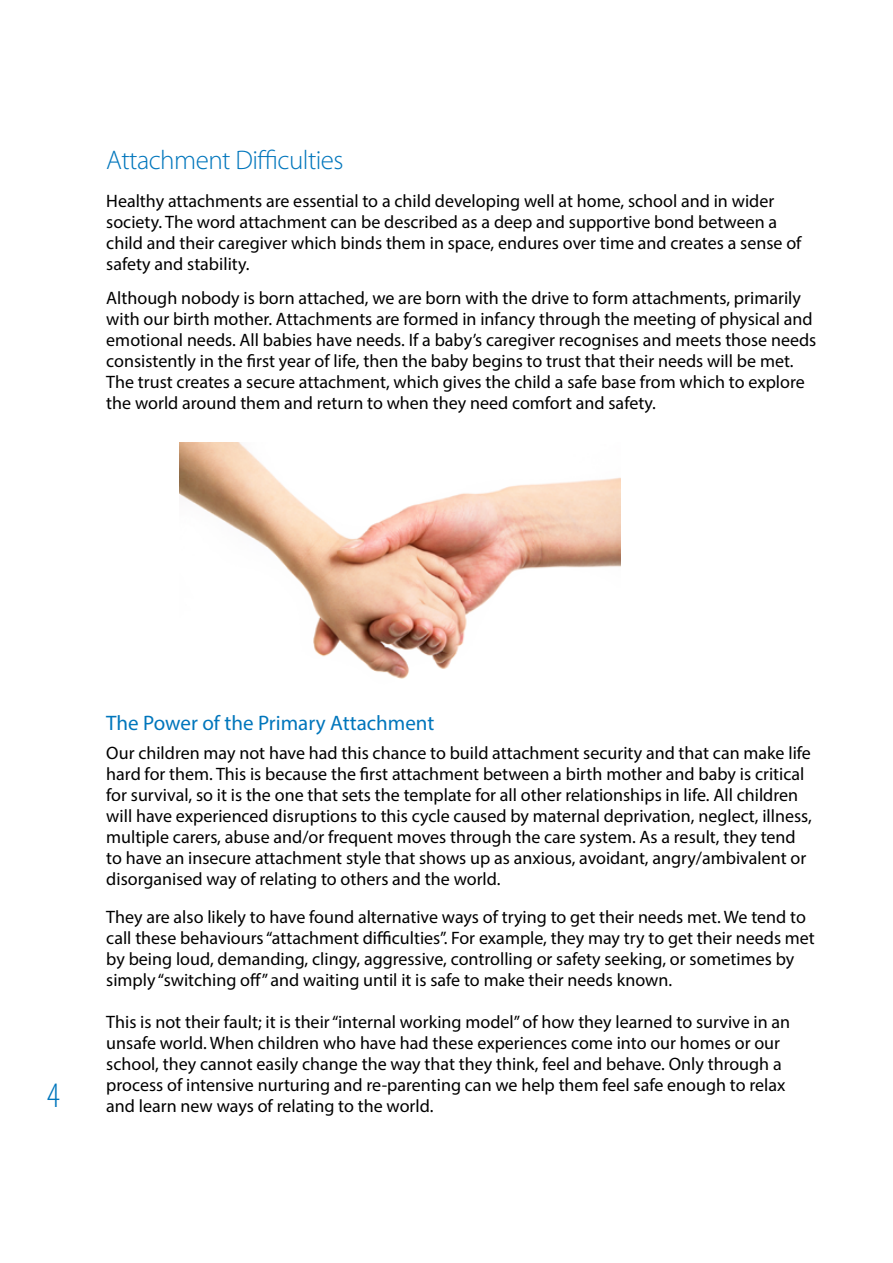
<style>
.page{position:relative;width:893px;height:1263px;background:#fff}
.page>*{position:absolute;margin:0;border:0;box-sizing:border-box;transform-origin:0 0}
.t1{font:300 condensed 36px "Myriad Pro";color:#0076bc}
.t2{font:300 27px "Myriad Pro";letter-spacing:-.02em;color:#0076bc}
.t3{font:21px "Myriad Pro";color:#0076bc}
.t4{font:18px/21px "Myriad Pro";color:#000}
</style>
<div class="page">
<img style="left:180px;top:443px;width:440px;height:236px">
<h2 class="t2" style="left:106px;top:144px;width:239px">Attachment Difficulties</h2>
<p class="t4" style="left:106px;top:191px;width:697px">Healthy attachments are essential to a child developing well at home, school and in wider society. The word attachment can be described as a deep and supportive bond between a child and their caregiver which binds them in space, endures over time and creates a sense of safety and stability.</p>
<p class="t4" style="left:106px;top:287px;width:712px">Although nobody is born attached, we are born with the drive to form attachments, primarily with our birth mother. Attachments are formed in infancy through the meeting of physical and emotional needs. All babies have needs. If a baby’s caregiver recognises and meets those needs consistently in the first year of life, then the baby begins to trust that their needs will be met.<br>The trust creates a secure attachment, which gives the child a safe base from which to explore the world around them and return to when they need comfort and safety.</p>
<h1 class="t1" style="left:47px;top:1074px;width:14px">4</h1>
<p class="t3" style="left:106px;top:710px;width:330px">The Power of the Primary Attachment</p>
<p class="t4" style="left:106px;top:742px;width:707px">Our children may not have had this chance to build attachment security and that can make life hard for them. This is because the first attachment between a birth mother and baby is critical for survival, so it is the one that sets the template for all other relationships in life. All children will have experienced disruptions to this cycle caused by maternal deprivation, neglect, illness, multiple carers, abuse and/or frequent moves through the care system. As a result, they tend to have an insecure attachment style that shows up as anxious, avoidant, angry/ambivalent or disorganised way of relating to others and the world.</p>
<p class="t4" style="left:106px;top:906px;width:710px">They are also likely to have found alternative ways of trying to get their needs met. We tend to call these behaviours “attachment difficulties”. For example, they may try to get their needs met by being loud, demanding, clingy, aggressive, controlling or safety seeking, or sometimes by simply “switching off” and waiting until it is safe to make their needs known.</p>
<p class="t4" style="left:106px;top:1011px;width:685px">This is not their fault; it is their “internal working model” of how they learned to survive in an unsafe world. When children who have had these experiences come into our homes or our school, they cannot easily change the way that they think, feel and behave. Only through a process of intensive nurturing and re-parenting can we help them feel safe enough to relax and learn new ways of relating to the world.</p>
</div>
